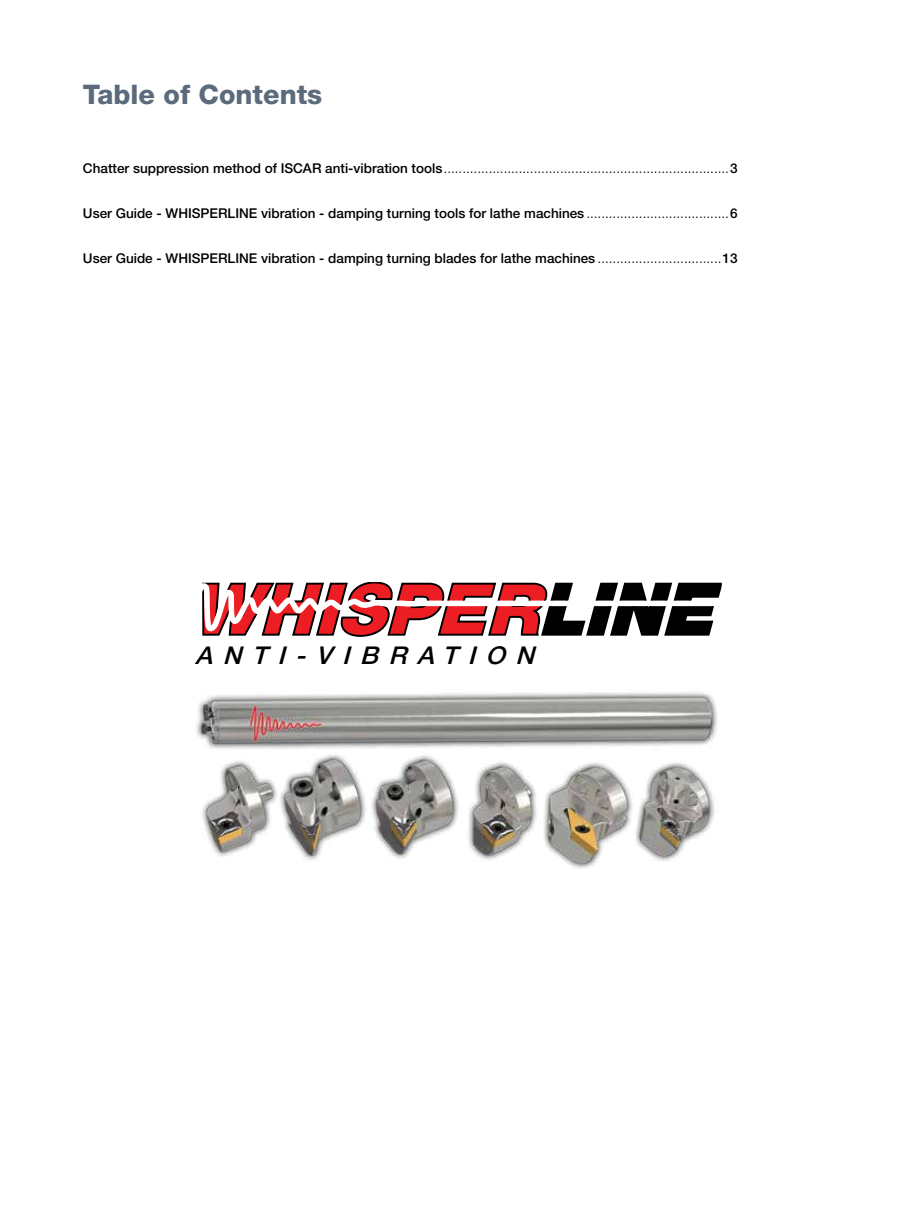
<style>
.page{position:relative;width:915px;height:1212px;background:#fff}
.page>*{position:absolute;margin:0;border:0;box-sizing:border-box;transform-origin:0 0}
.t1{font:800 27px "Helvetica Neue LT Std";color:#5b6b7b}
.t2{font:italic 500 24.45px "Helvetica Neue LT Std";color:#000;scale:1.04 1}
.t3{font:500 13.5px "Helvetica Neue LT Std";color:#000}
.t4{font:300 13.5px "Helvetica Neue LT Std";color:#000}
.s1{font-weight:500}
.s2{font-weight:300}
</style>
<div class="page">
<img style="left:196px;top:692px;width:521px;height:177px">
<svg style="left:202px;top:582px;width:519px;height:55px"></svg>
<h1 class="t1" style="left:83px;top:79px;width:241px">Table of Contents</h1>
<p class="t4" style="left:83px;top:160px;width:655px"><span class="s1">Chatter suppression method of ISCAR anti-vibration tools</span>............................................................................<span class="s1">3</span></p>
<p class="t3" style="left:83px;top:205px;width:655px">User Guide - WHISPERLINE vibration - damping turning tools for lathe machines <span class="s2">......................................</span>6</p>
<p class="t3" style="left:83px;top:250px;width:655px">User Guide - WHISPERLINE vibration - damping turning blades for lathe machines <span class="s2">.................................</span>13</p>
<h2 class="t2" style="left:195px;top:640px;width:334px">ANTI-VIBRATION</h2>
</div>
